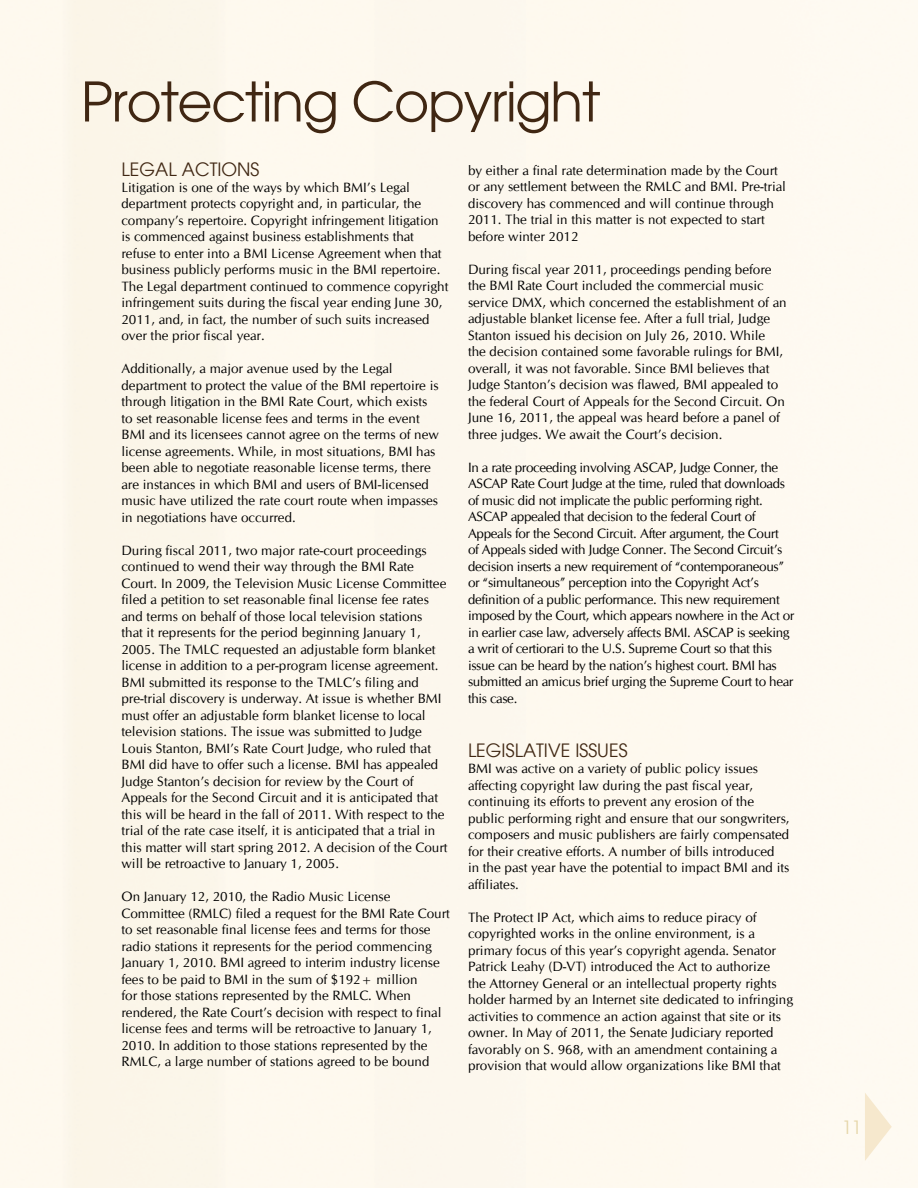
<style>
.page{position:relative;width:918px;height:1188px;background:#fff}
.page>*{position:absolute;margin:0;border:0;box-sizing:border-box;transform-origin:0 0}
.t1{font:54px "Avant Garde";letter-spacing:-.025em;color:#402713}
.t2{font:18px "Avant Garde";color:#402713}
.t3{font:18px "Avant Garde";color:#e6d6aa}
.t4{font:13.5px/16.5px "CG Omega";color:#000}
.t5{font:13.5px/16.5px "CG Omega";letter-spacing:-.025em;color:#000}
</style>
<div class="page">
<svg style="left:865px;top:1093px;width:27px;height:68px"></svg>
<h1 class="t1" style="left:81px;top:69px;width:521px">Protecting Copyright</h1>
<h2 class="t2" style="left:122px;top:158px;width:139px">LEGAL ACTIONS</h2>
<p class="t4" style="left:122px;top:179px;width:328px">Litigation is one of the ways by which BMI’s Legal department protects copyright and, in particular, the company’s repertoire. Copyright infringement litigation is commenced against business establishments that refuse to enter into a BMI License Agreement when that business publicly performs music in the BMI repertoire.<br>The Legal department continued to commence copyright infringement suits during the fiscal year ending June 30, 2011, and, in fact, the number of such suits increased over the prior fiscal year.</p>
<p class="t4" style="left:122px;top:361px;width:319px">Additionally, a major avenue used by the Legal department to protect the value of the BMI repertoire is through litigation in the BMI Rate Court, which exists to set reasonable license fees and terms in the event BMI and its licensees cannot agree on the terms of new license agreements. While, in most situations, BMI has been able to negotiate reasonable license terms, there are instances in which BMI and users of BMI-licensed music have utilized the rate court route when impasses in negotiations have occurred.</p>
<p class="t4" style="left:122px;top:542px;width:328px">During fiscal 2011, two major rate-court proceedings continued to wend their way through the BMI Rate Court. In 2009, the Television Music License Committee filed a petition to set reasonable final license fee rates and terms on behalf of those local television stations<br>that it represents for the period beginning January 1, 2005. The TMLC requested an adjustable form blanket license in addition to a per-program license agreement.<br>BMI submitted its response to the TMLC’s filing and pre-trial discovery is underway. At issue is whether BMI must offer an adjustable form blanket license to local television stations. The issue was submitted to Judge Louis Stanton, BMI’s Rate Court Judge, who ruled that BMI did have to offer such a license. BMI has appealed Judge Stanton’s decision for review by the Court of Appeals for the Second Circuit and it is anticipated that this will be heard in the fall of 2011. With respect to the trial of the rate case itself, it is anticipated that a trial in this matter will start spring 2012. A decision of the Court will be retroactive to January 1, 2005.</p>
<p class="t4" style="left:122px;top:889px;width:330px">On January 12, 2010, the Radio Music License Committee (RMLC) filed a request for the BMI Rate Court to set reasonable final license fees and terms for those radio stations it represents for the period commencing January 1, 2010. BMI agreed to interim industry license fees to be paid to BMI in the sum of $192+ million<br>for those stations represented by the RMLC. When rendered, the Rate Court’s decision with respect to final license fees and terms will be retroactive to January 1, 2010. In addition to those stations represented by the RMLC, a large number of stations agreed to be bound</p>
<p class="t4" style="left:468px;top:162px;width:319px">by either a final rate determination made by the Court or any settlement between the RMLC and BMI. Pre-trial discovery has commenced and will continue through 2011. The trial in this matter is not expected to start before winter 2012</p>
<p class="t4" style="left:468px;top:261px;width:320px">During fiscal year 2011, proceedings pending before the BMI Rate Court included the commercial music service DMX, which concerned the establishment of an adjustable blanket license fee. After a full trial, Judge Stanton issued his decision on July 26, 2010. While<br>the decision contained some favorable rulings for BMI, overall, it was not favorable. Since BMI believes that Judge Stanton’s decision was flawed, BMI appealed to the federal Court of Appeals for the Second Circuit. On June 16, 2011, the appeal was heard before a panel of three judges. We await the Court’s decision.</p>
<p class="t5" style="left:468px;top:459px;width:328px">In a rate proceeding involving ASCAP, Judge Conner, the ASCAP Rate Court Judge at the time, ruled that downloads of music did not implicate the public performing right.<br>ASCAP appealed that decision to the federal Court of Appeals for the Second Circuit. After argument, the Court<br>of Appeals sided with Judge Conner. The Second Circuit’s decision inserts a new requirement of “contemporaneous” or “simultaneous” perception into the Copyright Act’s definition of a public performance. This new requirement imposed by the Court, which appears nowhere in the Act or in earlier case law, adversely affects BMI. ASCAP is seeking a writ of certiorari to the U.S. Supreme Court so that this issue can be heard by the nation’s highest court. BMI has submitted an amicus brief urging the Supreme Court to hear this case.</p>
<h2 class="t2" style="left:468px;top:739px;width:161px">LEGI SLATIVE ISSUES</h2>
<p class="t4" style="left:468px;top:760px;width:323px">BMI was active on a variety of public policy issues affecting copyright law during the past fiscal year, continuing its efforts to prevent any erosion of the public performing right and ensure that our songwriters, composers and music publishers are fairly compensated for their creative efforts. A number of bills introduced<br>in the past year have the potential to impact BMI and its affiliates.</p>
<p class="t4" style="left:468px;top:909px;width:327px">The Protect IP Act, which aims to reduce piracy of copyrighted works in the online environment, is a primary focus of this year’s copyright agenda. Senator Patrick Leahy (D-VT) introduced the Act to authorize<br>the Attorney General or an intellectual property rights holder harmed by an Internet site dedicated to infringing activities to commence an action against that site or its owner. In May of 2011, the Senate Judiciary reported favorably on S. 968, with an amendment containing a provision that would allow organizations like BMI that</p>
<h2 class="t3" style="left:842px;top:1116px;width:21px">11</h2>
</div>
